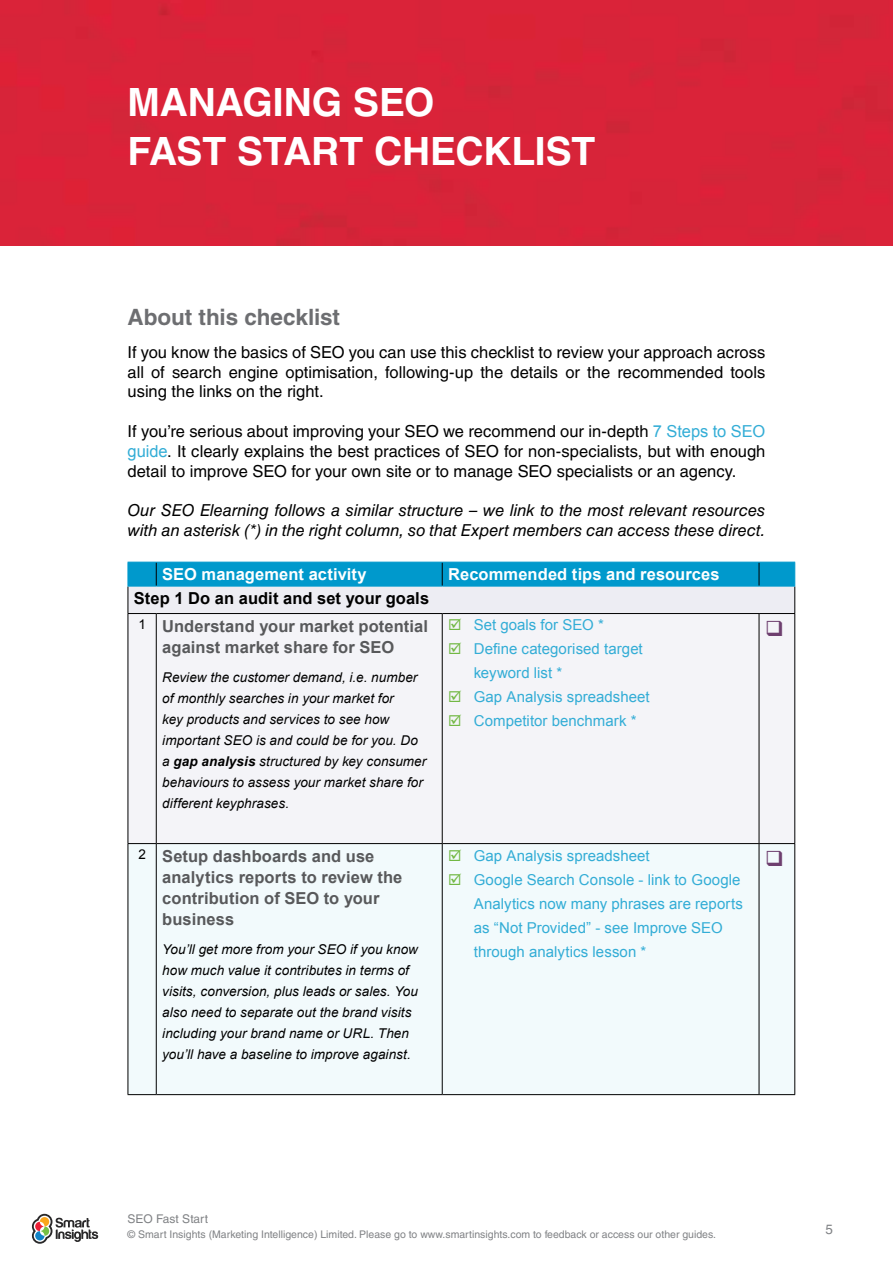
<style>
.page{position:relative;width:893px;height:1263px;background:#fff}
.page>*{position:absolute;margin:0;border:0;box-sizing:border-box;transform-origin:0 0}
.t1{font:700 39px/48.8px "Helvetica LT Std";letter-spacing:-.005em;color:#fff}
.t2{font:700 22.5px "Helvetica LT Std";letter-spacing:-.005em;color:#6d6e71}
.t3{font:16.5px/19.8px "Helvetica LT Std";color:#000;text-align:justify}
.t4{font:italic 16.5px/19.8px "Helvetica LT Std";letter-spacing:-.005em;color:#000}
.t5{font:700 16.5px/21px "Arial";letter-spacing:.005em;color:#58595b}
.t6{font:700 16.5px/27.8px "Arial";letter-spacing:.005em;color:#000}
.t7{font:700 16.5px "Arial";letter-spacing:.005em;color:#fff}
.t8{font:15px/24px "Arial";letter-spacing:.005em;color:#33add6}
.t9{font:italic 13.5px/21px "Arial";letter-spacing:.005em;color:#000}
.t10{font:13.5px "Helvetica LT Std";color:#808285}
.t11{font:12px "Helvetica LT Std";color:#808285}
.t12{font:10.5px "Helvetica LT Std";color:#808285}
.s1{font-family:"Arial";color:#33add6}
.s2{font-weight:400;font-size:13.5px}
.s3{color:#58595b}
.s4{font-weight:700}
.s5{color:#72b844}
.s6{font-weight:400;font-size:13.5px;color:#000}
</style>
<div class="page">
<svg style="left:32px;top:1214px;width:66px;height:30px"></svg>
<div style="left:0;top:0;width:893px;height:245px;background:#da2339"></div>
<div style="left:128px;top:613px;width:28px;height:230px;background:#f4f4f8"></div>
<div style="left:157px;top:614px;width:637px;height:229px;background:#f4f4f8"></div>
<div style="left:128px;top:843px;width:28px;height:252px;background:#f2fafc"></div>
<div style="left:157px;top:844px;width:637px;height:250px;background:#f2fafc"></div>
<hr style="left:128px;top:614px;width:1px;height:229px;background:#000">
<hr style="left:156px;top:614px;width:1px;height:229px;background:#000">
<hr style="left:442px;top:614px;width:1px;height:229px;background:#000">
<hr style="left:759px;top:614px;width:1px;height:229px;background:#000">
<hr style="left:794px;top:614px;width:1px;height:229px;background:#000">
<svg style="left:128px;top:843px;width:28px;height:1px"></svg>
<hr style="left:128px;top:844px;width:1px;height:250px;background:#000">
<hr style="left:156px;top:843px;width:286px;height:1px;background:#000">
<hr style="left:156px;top:844px;width:1px;height:250px;background:#000">
<hr style="left:442px;top:843px;width:317px;height:1px;background:#000">
<hr style="left:442px;top:844px;width:1px;height:250px;background:#000">
<hr style="left:759px;top:843px;width:36px;height:1px;background:#000">
<hr style="left:759px;top:844px;width:1px;height:250px;background:#000">
<hr style="left:794px;top:844px;width:1px;height:250px;background:#000">
<svg style="left:128px;top:1094px;width:28px;height:1px"></svg>
<hr style="left:156px;top:1094px;width:286px;height:1px;background:#000">
<hr style="left:442px;top:1094px;width:317px;height:1px;background:#000">
<hr style="left:759px;top:1094px;width:36px;height:1px;background:#000">
<svg style="left:128px;top:562px;width:667px;height:52px;background:#7ac3df"></svg>
<hr style="left:156px;top:613px;width:286px;height:1px;background:#000">
<hr style="left:442px;top:613px;width:317px;height:1px;background:#000">
<hr style="left:759px;top:613px;width:36px;height:1px;background:#000">
<svg style="left:767px;top:620px;width:15px;height:16px"></svg>
<svg style="left:767px;top:850px;width:15px;height:16px"></svg>
<h1 class="t1" style="left:128px;top:78px;width:469px">MANAGING SEO<br>FAST START CHECKLIST</h1>
<h2 class="t2" style="left:128px;top:303px;width:214px">About this checklist</h2>
<p class="t3" style="left:128px;top:342px;width:639px">If you know the basics of SEO you can use this checklist to review your approach across all of search engine optimisation, following-up the details or the recommended tools using the links on the right.</p>
<p class="t3" style="left:128px;top:421px;width:639px">If you’re serious about improving your SEO we recommend our in-depth <span class="s1">7 Steps to SEO guide</span>. It clearly explains the best practices of SEO for non-specialists, but with enough detail to improve SEO for your own site or to manage SEO specialists or an agency.</p>
<p class="t4" style="left:128px;top:500px;width:639px">Our SEO Elearning follows a similar structure – we link to the most relevant resources with an asterisk (*) in the right column, so that Expert members can access these direct.</p>
<p class="t7" style="left:162px;top:563px;width:206px">SEO management activity</p>
<p class="t7" style="left:448px;top:563px;width:273px">Recommended tips and resources</p>
<p class="t6" style="left:134px;top:585px;width:297px">Step 1 Do an audit and set your goals<br><span class="s2">1</span> <span class="s3">Understand your market potential</span></p>
<p class="t5" style="left:162px;top:637px;width:233px">against market share for SEO</p>
<p class="t9" style="left:162px;top:667px;width:266px">Review the customer demand, i.e. number of monthly searches in your market for<br>key products and services to see how important SEO is and could be for you. Do a <span class="s4">gap analysis</span> structured by key consumer behaviours to assess your market share for different keyphrases.</p>
<p class="t8" style="left:448px;top:613px;width:157px"><span class="s5">☑</span> Set goals for SEO *</p>
<p class="t8" style="left:474px;top:637px;width:170px;text-indent:-26px"><span class="s5">☑</span> Define categorised target keyword list *</p>
<p class="t8" style="left:448px;top:685px;width:203px"><span class="s5">☑</span> Gap Analysis spreadsheet</p>
<p class="t8" style="left:448px;top:709px;width:190px"><span class="s5">☑</span> Competitor benchmark *</p>
<p class="t5" style="left:162px;top:846px;width:242px;text-indent:-24px"><span class="s6">2</span> Setup dashboards and use analytics reports to review the contribution of SEO to your business</p>
<p class="t9" style="left:162px;top:939px;width:257px">You’ll get more from your SEO if you know how much value it contributes in terms of visits, conversion, plus leads or sales. You also need to separate out the brand visits including your brand name or URL. Then you’ll have a baseline to improve against.</p>
<p class="t8" style="left:448px;top:843px;width:203px"><span class="s5">☑</span> Gap Analysis spreadsheet</p>
<p class="t8" style="left:474px;top:867px;width:271px;text-indent:-26px"><span class="s5">☑</span> Google Search Console - link to Google Analytics now many phrases are reports as “Not Provided” - see Improve SEO through analytics lesson *</p>
<p class="t11" style="left:128px;top:1211px;width:82px">SEO Fast Start</p>
<p class="t12" style="left:128px;top:1228px;width:590px">© Smart Insights (Marketing Intelligence) Limited. Please go to www.smartinsights.com to feedback or access our other guides.</p>
<p class="t10" style="left:825px;top:1221px;width:9px">5</p>
</div>
